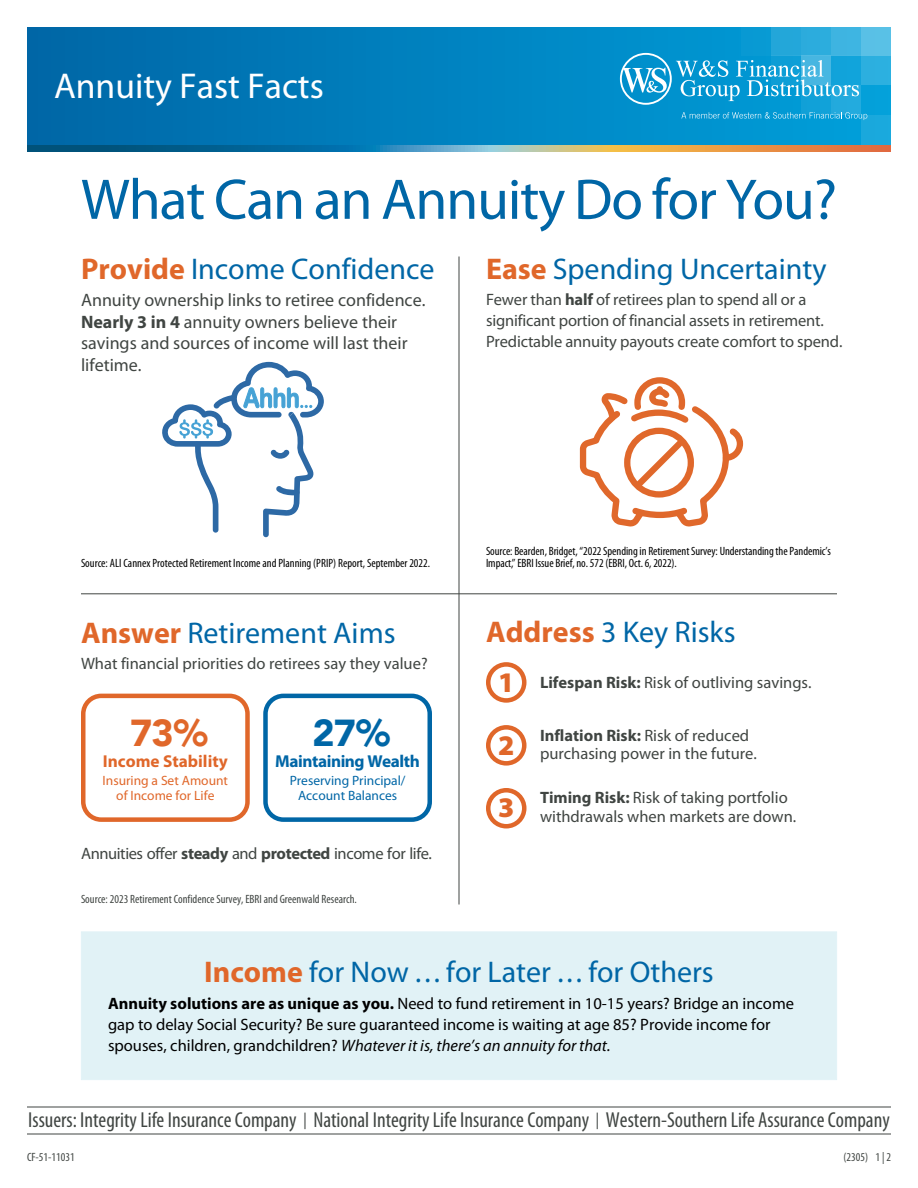
<style>
.page{position:relative;width:918px;height:1188px;background:#fff}
.page>*{position:absolute;margin:0;border:0;box-sizing:border-box;transform-origin:0 0}
.t1{font:57.75px "Myriad Pro";letter-spacing:-.02em;color:#0066a6}
.t2{font:900 37.5px "Avenir";color:#e0672a}
.t3{font:900 37.5px "Avenir";color:#0066a6}
.t4{font:36px "Myriad Pro";color:#fff}
.t5{font:30px "Myriad Pro";color:#0066a6}
.t6{font:900 28.5px "Myriad Pro";color:#e0672a}
.t7{font:condensed 21.75px "Myriad Pro";color:#404542}
.t8{font:18px/21.6px "Myriad Pro";color:#404542}
.t9{font:700 17.25px "Myriad Pro";letter-spacing:-.025em;color:#0066a6}
.t10{font:700 17.25px "Myriad Pro";color:#e0672a}
.t11{font:16.5px/21px "Myriad Pro";letter-spacing:-.01em;color:#404542}
.t12{font:16.5px/21px "Myriad Pro";color:#000}
.t13{font:13.5px/15px "Myriad Pro";color:#0066a6;text-align:center}
.t14{font:13.5px/15px "Myriad Pro";color:#e0672a;text-align:center}
.t15{font:condensed 12px "Myriad Pro";letter-spacing:-.005em;color:#000}
.t16{font:condensed 12px "Myriad Pro";color:#404542}
.s1{font-weight:700;color:#e0672a}
.s2{font-weight:700}
.s3{font-style:italic}
.s4{font-size:16.5px}
</style>
<div class="page">
<div style="left:27px;top:27px;width:864px;height:118px;background:linear-gradient(to right,#0066a6,#00a0db)"></div>
<div style="left:861px;top:27px;width:30px;height:28px;background:#59c1e6"></div>
<div style="left:831px;top:27px;width:30px;height:28px;background:#3eb4e1"></div>
<div style="left:801px;top:27px;width:30px;height:28px;background:#2cacdd"></div>
<div style="left:771px;top:27px;width:30px;height:28px;background:#23a7d9"></div>
<div style="left:741px;top:27px;width:30px;height:28px;background:#089ad3"></div>
<div style="left:861px;top:55px;width:30px;height:30px;background:#2cb0e0"></div>
<div style="left:831px;top:55px;width:30px;height:30px;background:#11a4db"></div>
<div style="left:861px;top:85px;width:30px;height:30px;background:#04a1da"></div>
<div style="left:831px;top:85px;width:30px;height:30px;background:#23abde"></div>
<div style="left:801px;top:85px;width:30px;height:30px;background:#11a1d8"></div>
<div style="left:861px;top:115px;width:30px;height:30px;background:#1aa9dd"></div>
<svg style="left:27px;top:145px;width:864px;height:7px;background:#738880"></svg>
<div style="left:81px;top:932px;width:756px;height:148px;background:#e1f2f6"></div>
<svg style="left:681px;top:112px;width:186px;height:8px"></svg>
<svg style="left:620px;top:53px;width:239px;height:52px"></svg>
<hr style="left:27px;top:1134px;width:864px;height:1px;background:#404542">
<hr style="left:27px;top:1107px;width:864px;height:1px;background:#404542">
<hr style="left:81px;top:594px;width:756px;height:1px;background:#404542">
<hr style="left:459px;top:256px;width:1px;height:648px;background:#404542">
<svg style="left:488px;top:664px;width:36px;height:36px"></svg>
<div style="left:486px;top:662px;width:40px;height:41px;border:4px solid #e0672a;border-radius:50%"></div>
<svg style="left:488px;top:727px;width:36px;height:36px"></svg>
<div style="left:486px;top:725px;width:40px;height:41px;border:4px solid #e0672a;border-radius:50%"></div>
<svg style="left:488px;top:790px;width:36px;height:36px"></svg>
<div style="left:486px;top:788px;width:40px;height:40px;border:4px solid #e0672a;border-radius:50%"></div>
<svg style="left:580px;top:377px;width:163px;height:149px"></svg>
<svg style="left:162px;top:362px;width:162px;height:175px"></svg>
<div style="left:81px;top:694px;width:169px;height:128px;border:4px solid #e0672a;border-radius:18px"></div>
<div style="left:263px;top:694px;width:169px;height:128px;border:4px solid #0066a6;border-radius:18px"></div>
<h3 class="t4" style="left:54px;top:66px;width:271px">Annuity Fast Facts</h3>
<h1 class="t1" style="left:81px;top:168px;width:758px">What Can an Annuity Do for You?</h1>
<h3 class="t5" style="left:81px;top:253px;width:355px"><span class="s1">Provide</span> Income Confidence</h3>
<p class="t8" style="left:81px;top:290px;width:346px">Annuity ownership links to retiree confidence.<br><span class="s2">Nearly 3 in 4</span> annuity owners believe their savings and sources of income will last their lifetime.</p>
<h3 class="t5" style="left:486px;top:253px;width:342px"><span class="s1">Ease</span> Spending Uncertainty</h3>
<p class="t11" style="left:486px;top:290px;width:358px">Fewer than <span class="s2">half</span> of retirees plan to spend all or a significant portion of financial assets in retirement.<br>Predictable annuity payouts create comfort to spend.</p>
<p class="t15" style="left:486px;top:545px;width:346px">Source: Bearden, Bridget, “2022 Spending in Retirement Survey: Understanding the Pandemic’s</p>
<p class="t15" style="left:81px;top:557px;width:351px">Source: ALI Cannex Protected Retirement Income and Planning (PRIP) Report, September 2022.</p>
<p class="t15" style="left:486px;top:557px;width:192px">Impact,” EBRI Issue Brief, no. 572 (EBRI, Oct. 6, 2022).</p>
<h3 class="t5" style="left:81px;top:617px;width:316px"><span class="s1">Answer</span> Retirement Aims</h3>
<p class="t11" style="left:81px;top:654px;width:348px">What financial priorities do retirees say they value?</p>
<h2 class="t2" style="left:130px;top:701px;width:79px">73%</h2>
<p class="t10" style="left:103px;top:752px;width:126px">Income Stability</p>
<p class="t14" style="left:103px;top:773px;width:127px">Insuring a Set Amount of Income for Life</p>
<h2 class="t3" style="left:313px;top:701px;width:79px">27%</h2>
<p class="t9" style="left:275px;top:752px;width:146px">Maintaining Wealth</p>
<p class="t13" style="left:290px;top:773px;width:117px">Preserving Principal/<br>Account Balances</p>
<p class="t11" style="left:81px;top:843px;width:353px">Annuities offer <span class="s2">steady</span> and <span class="s2">protected</span> income for life.</p>
<p class="t16" style="left:81px;top:892px;width:277px">Source: 2023 Retirement Confidence Survey, EBRI and Greenwald Research.</p>
<h3 class="t5" style="left:486px;top:615px;width:251px"><span class="s1">Address</span> 3 Key Risks</h3>
<h3 class="t6" style="left:498px;top:666px;width:18px">1</h3>
<p class="t11" style="left:540px;top:672px;width:273px"><span class="s2">Lifespan Risk:</span> Risk of outliving savings.</p>
<p class="t11" style="left:540px;top:726px;width:218px;line-height:18.8px"><span class="s2">Inflation Risk:</span> Risk of reduced purchasing power in the future.</p>
<p class="t11" style="left:540px;top:789px;width:258px;line-height:18.8px"><span class="s2">Timing Risk:</span> Risk of taking portfolio withdrawals when markets are down.</p>
<h3 class="t6" style="left:498px;top:729px;width:18px">2</h3>
<h3 class="t6" style="left:498px;top:792px;width:18px">3</h3>
<h3 class="t5" style="left:204px;top:956px;width:511px"><span class="s1">Income</span> for Now ... for Later ... for Others</h3>
<p class="t12" style="left:108px;top:993px;width:688px"><span class="s2">Annuity solutions are as unique as you.</span> Need to fund retirement in 10-15 years? Bridge an income gap to delay Social Security? Be sure guaranteed income is waiting at age 85? Provide income for spouses, children, grandchildren? <span class="s3">Whatever it is, there’s an annuity for that.</span></p>
<h3 class="t7" style="left:28px;top:1108px;width:863px">Issuers: Integrity Life Insurance Company <span class="s4">|</span> National Integrity Life Insurance Company <span class="s4">|</span> Western-Southern Life Assurance Company</h3>
<p class="t16" style="left:27px;top:1151px;width:49px">CF-51-11031</p>
<p class="t16" style="left:843px;top:1151px;width:49px">(2305) 1 | 2</p>
</div>
